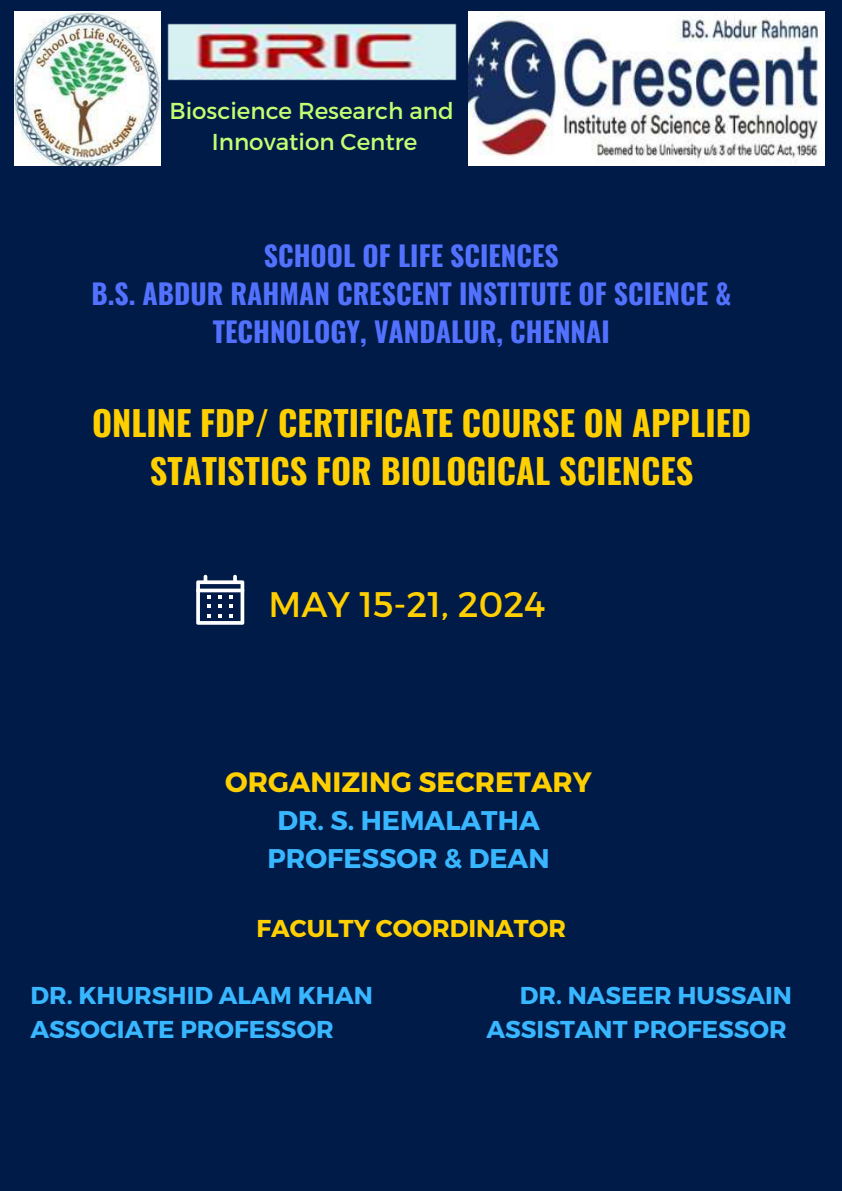
<style>
.page{position:relative;width:842px;height:1191px;background:#fff}
.page>*{position:absolute;margin:0;border:0;box-sizing:border-box;transform-origin:0 0}
.t1{font:35.5px "Montserrat";color:#ffcf00}
.t2{font:700 34.3px/48px "Oswald";color:#ffcf00;text-align:center}
.t3{font:700 28px "Montserrat";color:#ffcf00}
.t4{font:700 27.8px/38.2px "Oswald";color:#5271ff;text-align:center}
.t5{font:700 27px/37.5px "Montserrat";color:#38b6ff;text-align:center}
.t6{font:700 24.4px "Montserrat";color:#38b6ff}
.t7{font:700 24.4px "Montserrat";color:#ffcf00}
.t8{font:23px "Montserrat";color:#c1ff72}
</style>
<div class="page">
<div style="left:0;top:0;width:842px;height:1190px;background:#001b48"></div>
<svg style="left:196px;top:574px;width:48px;height:50px"></svg>
<img style="left:469px;top:12px;width:356px;height:154px">
<img style="left:15px;top:12px;width:146px;height:154px">
<img style="left:167px;top:23px;width:290px;height:58px">
<h3 class="t8" style="left:169px;top:95px;width:286px">Bioscience Research and</h3>
<h4 class="t8" style="left:212px;top:127px;width:207px">Innovation Centre</h4>
<h3 class="t4" style="left:91px;top:235px;width:641px">SCHOOL OF LIFE SCIENCES<br>B.S. ABDUR RAHMAN CRESCENT INSTITUTE OF SCIENCE &amp;<br>TECHNOLOGY, VANDALUR, CHENNAI</h3>
<p class="t2" style="left:92px;top:398px;width:661px">ONLINE FDP/ CERTIFICATE COURSE ON APPLIED<br>STATISTICS FOR BIOLOGICAL SCIENCES</p>
<p class="t1" style="left:269px;top:581px;width:278px">MAY 15-21, 2024</p>
<h1 class="t3" style="left:225px;top:763px;width:368px">ORGANIZING SECRETARY</h1>
<h1 class="t5" style="left:268px;top:800px;width:284px">DR. S. HEMALATHA<br>PROFESSOR &amp; DEAN</h1>
<p class="t7" style="left:256px;top:912px;width:311px">FACULTY COORDINATOR</p>
<h2 class="t6" style="left:31px;top:979px;width:344px">DR. KHURSHID ALAM KHAN</h2>
<h2 class="t6" style="left:520px;top:979px;width:274px">DR. NASEER HUSSAIN</h2>
<h2 class="t6" style="left:30px;top:1013px;width:305px">ASSOCIATE PROFESSOR</h2>
<h2 class="t6" style="left:486px;top:1013px;width:302px">ASSISTANT PROFESSOR</h2>
</div>
